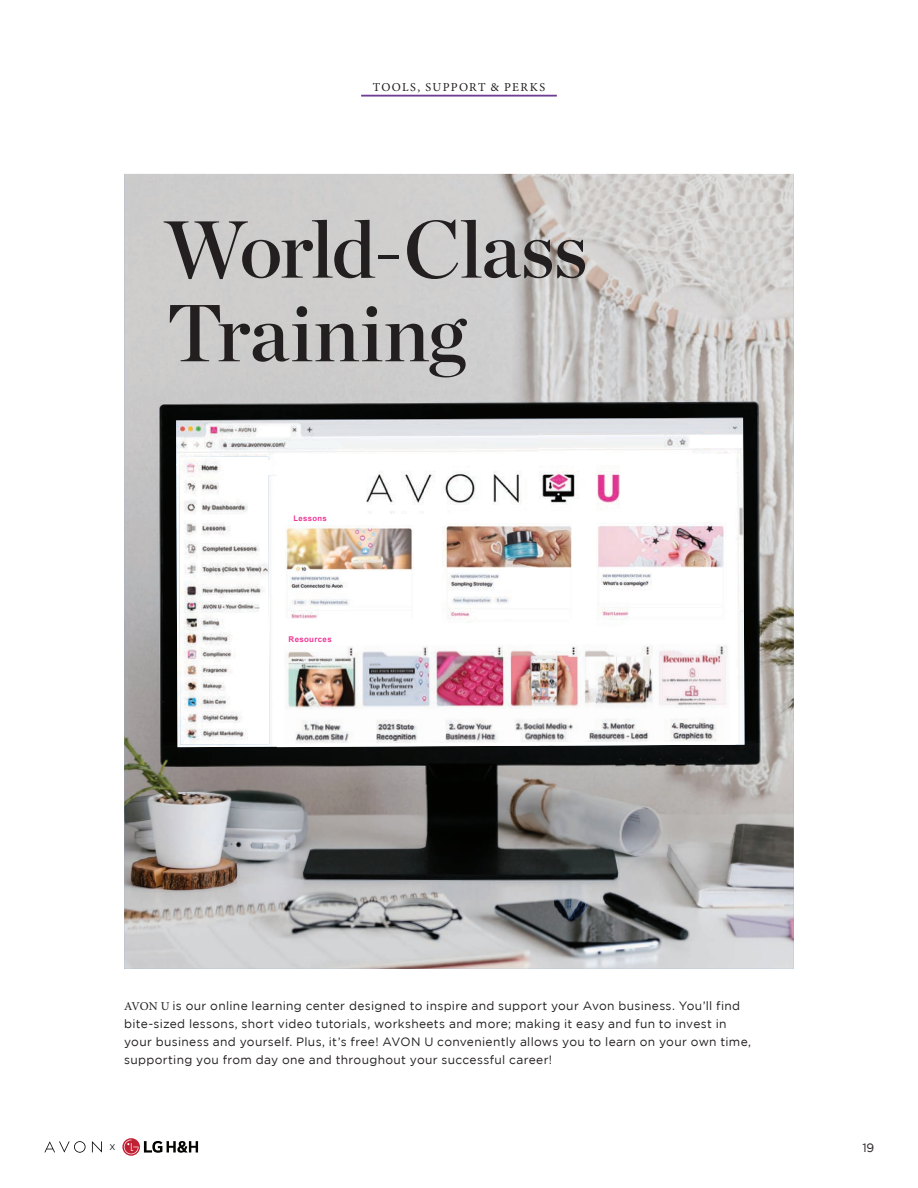
<style>
.page{position:relative;width:918px;height:1188px;background:#fff}
.page>*{position:absolute;margin:0;border:0;box-sizing:border-box;transform-origin:0 0}
.t1{font:80.7px/83.7px "Chronicle Display Semi";letter-spacing:-.015em;color:#231f20}
.t2{font:12.15px "Minion Pro";letter-spacing:.11em;color:#231f20}
.t3{font:12px/18px "Gotham";letter-spacing:.025em;color:#231f20}
.t4{font:8.25px "Gotham";color:#040503}
.t5{font:700 7.95px "Arial";letter-spacing:.04em;color:#ed3896}
.t6{font:700 7.65px "Arial";letter-spacing:.04em;color:#ed3896}
.s1{font-family:"Minion Pro"}
</style>
<div class="page">
<svg style="left:44px;top:1141px;width:42px;height:12px"></svg>
<svg style="left:92px;top:1141px;width:10px;height:11px"></svg>
<svg style="left:122px;top:1138px;width:18px;height:18px"></svg>
<svg style="left:124px;top:1140px;width:74px;height:14px"></svg>
<img style="left:124px;top:174px;width:670px;height:795px">
<img style="left:176px;top:418px;width:568px;height:329px">
<svg style="left:277px;top:454px;width:459px;height:293px"></svg>
<hr style="left:361px;top:95px;width:196px;height:2px;background:#6d3d93">
<img style="left:355px;top:465px;width:281px;height:48px">
<div style="left:187px;top:460px;width:84px;height:14px;background:#fff"></div>
<img style="left:179px;top:457px;width:91px;height:288px">
<img style="left:187px;top:460px;width:81px;height:14px">
<svg style="left:285px;top:440px;width:59px;height:8px"></svg>
<img style="left:284px;top:643px;width:446px;height:100px">
<div style="left:691px;top:435px;width:51px;height:12px;background:#fff"></div>
<img style="left:442px;top:523px;width:130px;height:99px">
<img style="left:286px;top:526px;width:127px;height:93px">
<img style="left:596px;top:523px;width:130px;height:103px">
<p class="t2" style="left:373px;top:79px;width:174px">TOOLS, SUPPORT &amp; PERKS</p>
<h1 class="t1" style="left:164px;top:202px;width:425px">World-Class<br>Training</h1>
<p class="t6" style="left:294px;top:513px;width:35px">Lessons</p>
<p class="t5" style="left:289px;top:634px;width:45px">Resources</p>
<p class="t3" style="left:124px;top:996px;width:628px"><span class="s1">AVON U</span> is our online learning center designed to inspire and support your Avon business. You’ll find bite-sized lessons, short video tutorials, worksheets and more; making it easy and fun to invest in your business and yourself. Plus, it’s free! AVON U conveniently allows you to learn on your own time, supporting you from day one and throughout your successful career!</p>
<p class="t4" style="left:110px;top:1142px;width:7px">X</p>
<p class="t3" style="left:863px;top:1139px;width:13px">19</p>
</div>
